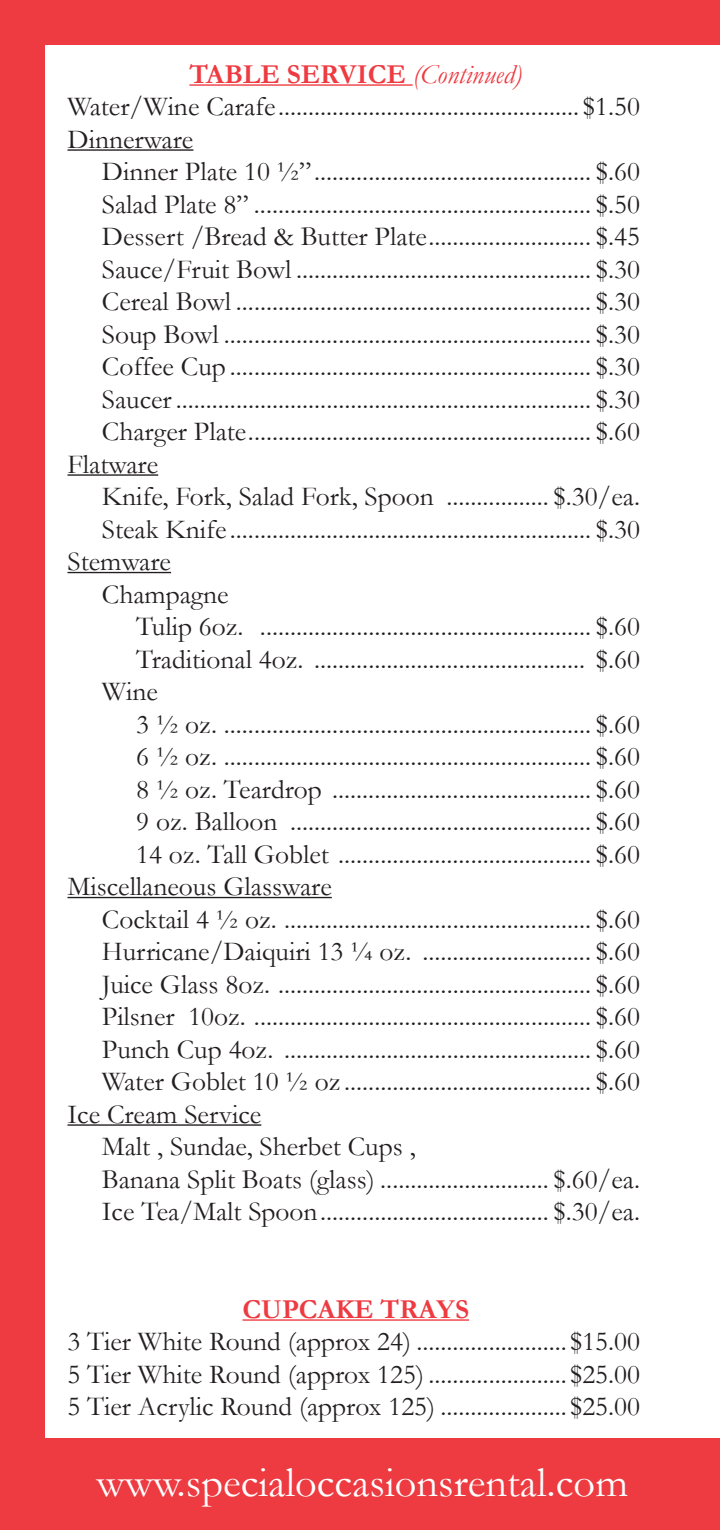
<style>
.page{position:relative;width:720px;height:1530px;background:#ee3a41}
.page>*{position:absolute;margin:0;border:0;box-sizing:border-box;transform-origin:0 0}
.t1{font:42.5px "Garamond";color:#fff}
.t2{font:27.5px "Garamond";color:#231f20}
.t3{font:700 27.5px "Garamond";color:#ee3a41}
.s1{font-weight:400;font-style:italic}
</style>
<div class="page">
<div style="left:45px;top:45px;width:675px;height:1393px;background:#fff"></div>
<hr style="left:189px;top:84px;width:224px;height:2px;background:#ee3a41">
<hr style="left:68px;top:149px;width:125px;height:2px;background:#231f20">
<hr style="left:68px;top:474px;width:90px;height:2px;background:#231f20">
<hr style="left:68px;top:572px;width:103px;height:1px;background:#231f20">
<hr style="left:68px;top:897px;width:264px;height:1px;background:#231f20">
<hr style="left:68px;top:1124px;width:193px;height:2px;background:#231f20">
<hr style="left:242px;top:1319px;width:227px;height:2px;background:#ee3a41">
<p class="t3" style="left:189px;top:58px;width:334px">TABLE SERVICE <span class="s1">(Continued)</span></p>
<p class="t2" style="left:68px;top:90px;width:574px">Water/Wine Carafe.................................................. $1.50</p>
<p class="t2" style="left:68px;top:123px;width:127px">Dinnerware</p>
<p class="t2" style="left:102px;top:155px;width:540px">Dinner Plate 10 ½”.............................................. $.60</p>
<p class="t2" style="left:102px;top:188px;width:540px">Salad Plate 8” ........................................................ $.50</p>
<p class="t2" style="left:102px;top:220px;width:540px">Dessert /Bread &amp; Butter Plate........................... $.45</p>
<p class="t2" style="left:102px;top:253px;width:540px">Sauce/Fruit Bowl ................................................. $.30</p>
<p class="t2" style="left:102px;top:285px;width:540px">Cereal Bowl ........................................................... $.30</p>
<p class="t2" style="left:102px;top:318px;width:540px">Soup Bowl ............................................................. $.30</p>
<p class="t2" style="left:102px;top:350px;width:540px">Coffee Cup ............................................................ $.30</p>
<p class="t2" style="left:102px;top:383px;width:540px">Saucer..................................................................... $.30</p>
<p class="t2" style="left:102px;top:415px;width:540px">Charger Plate......................................................... $.60</p>
<p class="t2" style="left:68px;top:448px;width:92px">Flatware</p>
<p class="t2" style="left:102px;top:480px;width:540px">Knife, Fork, Salad Fork, Spoon ................. $.30/ea.</p>
<p class="t2" style="left:102px;top:513px;width:540px">Steak Knife ............................................................ $.30</p>
<p class="t2" style="left:68px;top:545px;width:105px">Stemware</p>
<p class="t2" style="left:102px;top:578px;width:128px">Champagne</p>
<p class="t2" style="left:136px;top:610px;width:505px">Tulip 6oz. ....................................................... $.60</p>
<p class="t2" style="left:136px;top:643px;width:505px">Traditional 4oz. ............................................. $.60</p>
<p class="t2" style="left:102px;top:675px;width:58px">Wine</p>
<p class="t2" style="left:136px;top:708px;width:505px">3 ½ oz. ............................................................. $.60</p>
<p class="t2" style="left:136px;top:740px;width:505px">6 ½ oz. ............................................................. $.60</p>
<p class="t2" style="left:136px;top:773px;width:505px">8 ½ oz. Teardrop ........................................... $.60</p>
<p class="t2" style="left:136px;top:805px;width:505px">9 oz. Balloon .................................................. $.60</p>
<p class="t2" style="left:136px;top:838px;width:505px">14 oz. Tall Goblet .......................................... $.60</p>
<p class="t2" style="left:68px;top:870px;width:266px">Miscellaneous Glassware</p>
<p class="t2" style="left:102px;top:903px;width:540px">Cocktail 4 ½ oz. ................................................... $.60</p>
<p class="t2" style="left:102px;top:935px;width:540px">Hurricane/Daiquiri 13 ¼ oz. ............................ $.60</p>
<p class="t2" style="left:102px;top:968px;width:540px">Juice Glass 8oz. .................................................... $.60</p>
<p class="t2" style="left:102px;top:1000px;width:540px">Pilsner 10oz. ........................................................ $.60</p>
<p class="t2" style="left:102px;top:1033px;width:540px">Punch Cup 4oz. ................................................... $.60</p>
<p class="t2" style="left:102px;top:1065px;width:540px">Water Goblet 10 ½ oz ......................................... $.60</p>
<p class="t2" style="left:68px;top:1098px;width:195px">Ice Cream Service</p>
<p class="t2" style="left:102px;top:1130px;width:315px">Malt , Sundae, Sherbet Cups ,</p>
<p class="t2" style="left:102px;top:1163px;width:540px">Banana Split Boats (glass) ............................ $.60/ea.</p>
<p class="t2" style="left:102px;top:1195px;width:540px">Ice Tea/Malt Spoon...................................... $.30/ea.</p>
<p class="t3" style="left:242px;top:1293px;width:228px">CUPCAKE TRAYS</p>
<p class="t2" style="left:68px;top:1325px;width:574px">3 Tier White Round (approx 24) ......................... $15.00</p>
<p class="t2" style="left:68px;top:1358px;width:574px">5 Tier White Round (approx 125) ....................... $25.00</p>
<p class="t2" style="left:68px;top:1390px;width:574px">5 Tier Acrylic Round (approx 125) ..................... $25.00</p>
<p class="t1" style="left:96px;top:1457px;width:533px">www.specialoccasionsrental.com</p>
</div>
